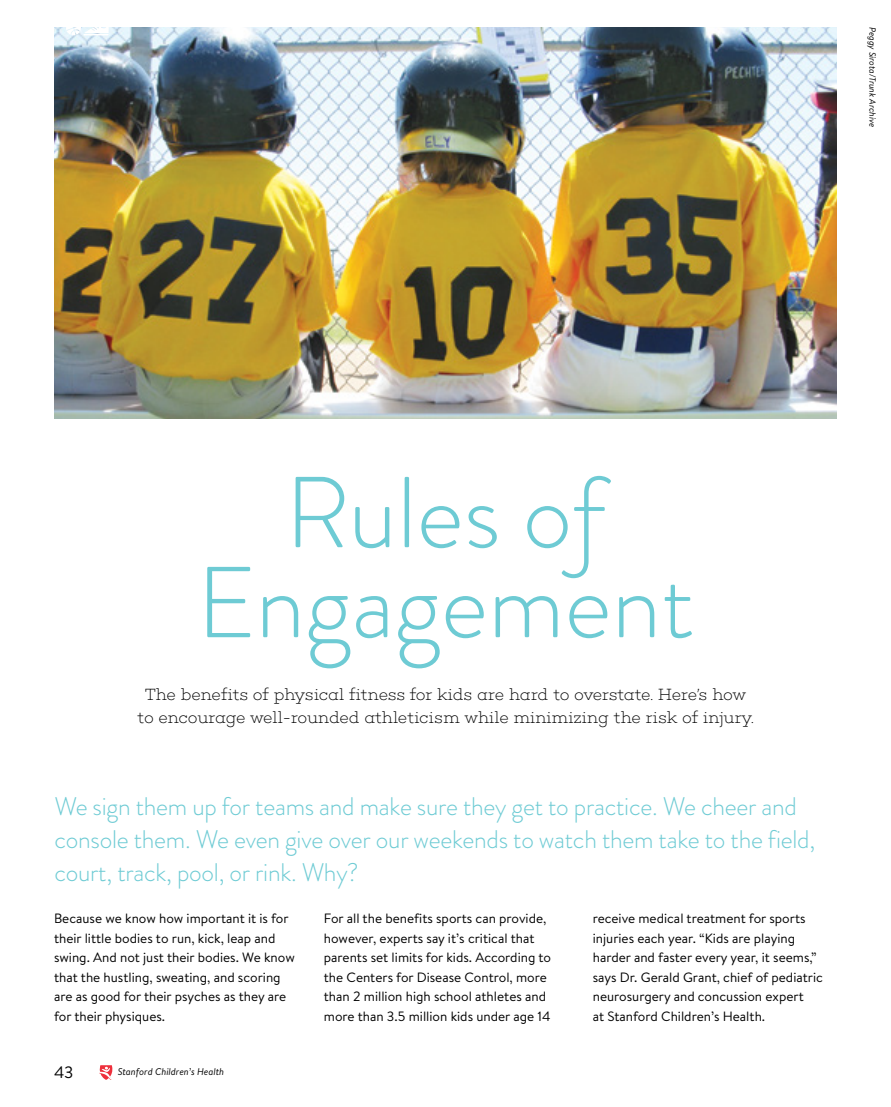
<style>
.page{position:relative;width:891px;height:1107px;background:#fff}
.page>*{position:absolute;margin:0;border:0;box-sizing:border-box;transform-origin:0 0}
.StoryTItle_BrandonGL{font:300 100.5px/90px "Brandon Grotesque";color:#6ecbd4;text-align:center}
.Pullout_BrandondGLt{font:300 25.5px/33px "Brandon Grotesque";letter-spacing:-.01em;color:#6ecbd4}
.Pullout3_Choplin_11{font:16.5px/22.5px "Choplin Extra Light DEMO";letter-spacing:-.02em;color:#000;text-align:center}
.t1{font:16.5px "Brandon Text";color:#000}
.PrimaryCopy_BrandonT{font:13.5px/19.5px "Brandon Text";color:#000}
.t2{font:italic 9.75px "Brandon Text";color:#000}
.t3{font:italic 9px "Brandon Text";color:#000}
</style>
<div class="page">
<svg style="left:99px;top:1065px;width:14px;height:15px"></svg>
<img style="left:54px;top:27px;width:783px;height:391px">
<svg style="left:66px;top:27px;width:43px;height:9px"></svg>
<p class="t3" style="left:879px;top:27px;width:101px;rotate:90deg">Peggy Sirota/Trunk Archive</p>
<p class="StoryTItle_BrandonGL" style="left:197px;top:468px;width:499px">Rules oƒ<br>Engagement</p>
<p class="Pullout3_Choplin_11" style="left:137px;top:684px;width:618px">The benefits of physical fitness for kids are hard to overstate. Here’s how to encourage well-rounded athleticism while minimizing the risk of injury.</p>
<p class="Pullout_BrandondGLt" style="left:54px;top:790px;width:762px">We sign them up for teams and make sure they get to practice. We cheer and console them. We even give over our weekends to watch them take to the field, court, track, pool, or rink. Why?</p>
<p class="PrimaryCopy_BrandonT" style="left:54px;top:908px;width:242px">Because we know how important it is for their little bodies to run, kick, leap and swing. And not just their bodies. We know that the hustling, sweating, and scoring are as good for their psyches as they are for their physiques.</p>
<p class="PrimaryCopy_BrandonT" style="left:324px;top:908px;width:229px">For all the benefits sports can provide, however, experts say it’s critical that parents set limits for kids. According to the Centers for Disease Control, more than 2 million high school athletes and more than 3.5 million kids under age 14</p>
<p class="t1" style="left:54px;top:1061px;width:21px">43</p>
<p class="t2" style="left:118px;top:1065px;width:108px">Stanford Children’s Health</p>
<p class="PrimaryCopy_BrandonT" style="left:593px;top:908px;width:232px">receive medical treatment for sports injuries each year. “Kids are playing harder and faster every year, it seems,” says Dr. Gerald Grant, chief of pediatric neurosurgery and concussion expert<br>at Stanford Children’s Health.</p>
</div>
